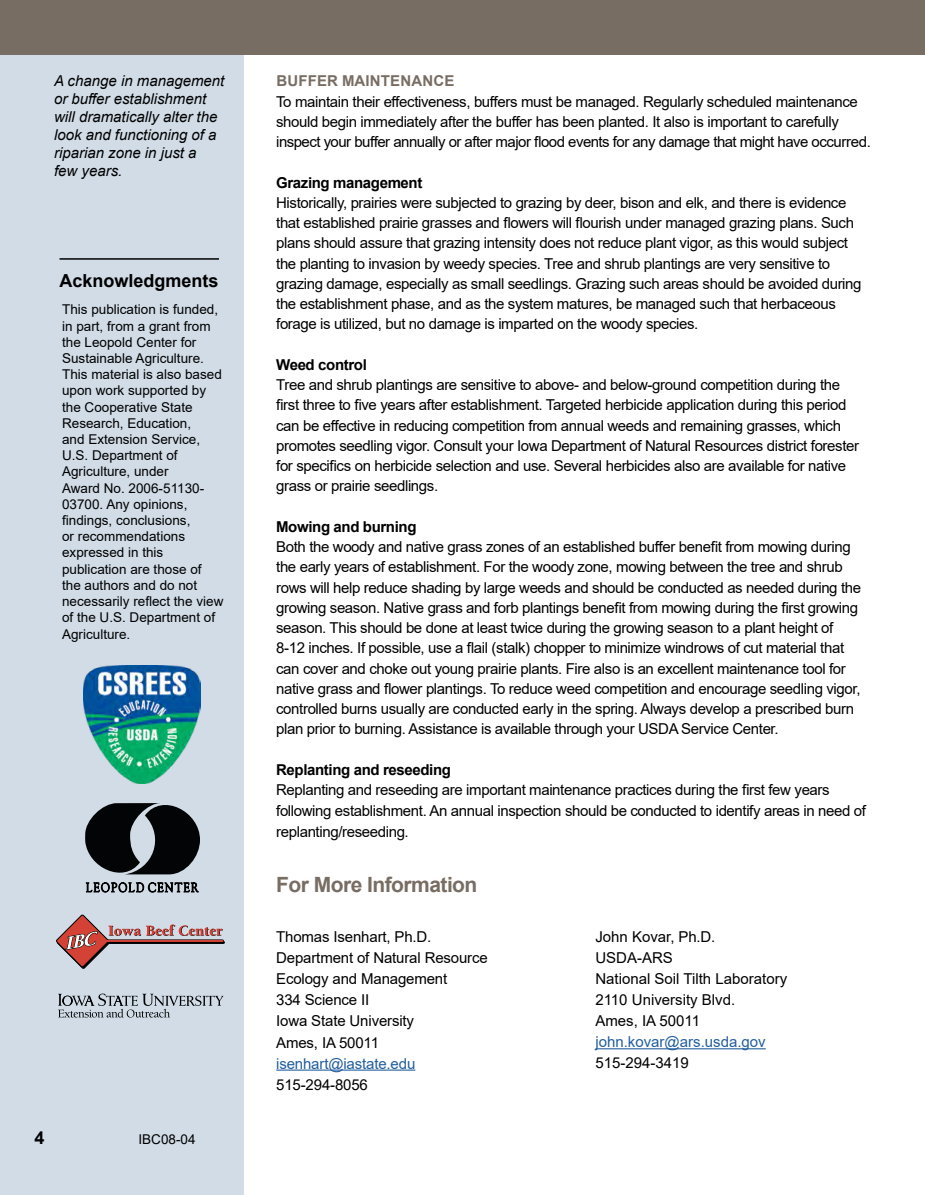
<style>
.page{position:relative;width:925px;height:1195px;background:#fff}
.page>*{position:absolute;margin:0;border:0;box-sizing:border-box;transform-origin:0 0}
.Subhead2{font:700 21px "Arial";letter-spacing:-.025em;color:#786d63}
.t1{font:700 18px "Arial";color:#000}
.Body_copy{font:15px/20.2px "Arial";letter-spacing:-.025em;color:#000}
.t2{font:italic 15px/18px "Arial";color:#000}
.Body_copy-2{font:15px "Arial";color:#000}
.Subhead4{font:700 15px "Arial";letter-spacing:-.025em;color:#000}
.t3{font:15px "Arial";letter-spacing:-.01em;color:#215e9e}
.Subhead3{font:700 15px "Arial";letter-spacing:.01em;color:#786d63}
.Acknowledgements{font:13.5px/16.2px "Arial";color:#000}
</style>
<div class="page">
<div style="left:0;top:10px;width:243px;height:1185px;background:#d1dce7"></div>
<div style="left:0;top:0;width:925px;height:54px;background:#786d63"></div>
<hr style="left:276px;top:1069px;width:139px;height:1px;background:#215e9e">
<svg style="left:56px;top:915px;width:167px;height:54px"></svg>
<hr style="left:60px;top:258px;width:159px;height:2px;background:#000">
<svg style="left:85px;top:803px;width:115px;height:89px"></svg>
<img style="left:84px;top:665px;width:117px;height:118px">
<hr style="left:595px;top:1048px;width:171px;height:1px;background:#215e9e">
<svg style="left:58px;top:993px;width:166px;height:24px"></svg>
<p class="t2" style="left:54px;top:72px;width:172px">A change in management or buffer establishment will dramatically alter the look and functioning of a riparian zone in just a<br>few years.</p>
<p class="t1" style="left:60px;top:268px;width:161px">Acknowledgments</p>
<p class="Acknowledgements" style="left:62px;top:301px;width:163px">This publication is funded, in part, from a grant from the Leopold Center for<br>Sustainable Agriculture.<br>This material is also based upon work supported by the Cooperative State<br>Research, Education,<br>and Extension Service,<br>U.S. Department of<br>Agriculture, under<br>Award No. 2006-51130-<br>03700. Any opinions, findings, conclusions,<br>or recommendations expressed in this publication are those of the authors and do not necessarily reflect the view of the U.S. Department of<br>Agriculture.</p>
<p class="t1" style="left:34px;top:1125px;width:12px">4</p>
<p class="Acknowledgements" style="left:138px;top:1131px;width:59px">IBC08-04</p>
<h4 class="Subhead3" style="left:276px;top:70px;width:179px">BUFFER MAINTENANCE</h4>
<p class="Body_copy" style="left:276px;top:91px;width:596px">To maintain their effectiveness, buffers must be managed. Regularly scheduled maintenance should begin immediately after the buffer has been planted. It also is important to carefully inspect your buffer annually or after major flood events for any damage that might have occurred.</p>
<h5 class="Subhead4" style="left:276px;top:172px;width:148px">Grazing management</h5>
<p class="Body_copy" style="left:276px;top:192px;width:587px">Historically, prairies were subjected to grazing by deer, bison and elk, and there is evidence that established prairie grasses and flowers will flourish under managed grazing plans. Such plans should assure that grazing intensity does not reduce plant vigor, as this would subject the planting to invasion by weedy species. Tree and shrub plantings are very sensitive to grazing damage, especially as small seedlings. Grazing such areas should be avoided during the establishment phase, and as the system matures, be managed such that herbaceous forage is utilized, but no damage is imparted on the woody species.</p>
<h5 class="Subhead4" style="left:276px;top:354px;width:92px">Weed control</h5>
<p class="Body_copy" style="left:276px;top:375px;width:584px">Tree and shrub plantings are sensitive to above- and below-ground competition during the first three to five years after establishment. Targeted herbicide application during this period can be effective in reducing competition from annual weeds and remaining grasses, which promotes seedling vigor. Consult your Iowa Department of Natural Resources district forester for specifics on herbicide selection and use. Several herbicides also are available for native grass or prairie seedlings.</p>
<h5 class="Subhead4" style="left:276px;top:516px;width:142px">Mowing and burning</h5>
<p class="Body_copy" style="left:276px;top:537px;width:586px">Both the woody and native grass zones of an established buffer benefit from mowing during the early years of establishment. For the woody zone, mowing between the tree and shrub rows will help reduce shading by large weeds and should be conducted as needed during the growing season. Native grass and forb plantings benefit from mowing during the first growing season. This should be done at least twice during the growing season to a plant height of 8-12 inches. If possible, use a flail (stalk) chopper to minimize windrows of cut material that can cover and choke out young prairie plants. Fire also is an excellent maintenance tool for native grass and flower plantings. To reduce weed competition and encourage seedling vigor, controlled burns usually are conducted early in the spring. Always develop a prescribed burn plan prior to burning. Assistance is available through your USDA Service Center.</p>
<h5 class="Subhead4" style="left:276px;top:759px;width:176px">Replanting and reseeding</h5>
<p class="Body_copy" style="left:276px;top:779px;width:591px;line-height:21px">Replanting and reseeding are important maintenance practices during the first few years following establishment. An annual inspection should be conducted to identify areas in need of replanting/reseeding.</p>
<h3 class="Subhead2" style="left:276px;top:870px;width:203px">For More Information</h3>
<p class="Body_copy" style="left:276px;top:927px;width:157px">Thomas Isenhart, Ph.D.</p>
<p class="Body_copy" style="left:276px;top:947px;width:213px;line-height:21px">Department of Natural Resource<br>Ecology and Management</p>
<p class="Body_copy" style="left:276px;top:990px;width:95px">334 Science II</p>
<p class="Body_copy" style="left:276px;top:1011px;width:139px">Iowa State University</p>
<p class="Body_copy" style="left:276px;top:1032px;width:104px">Ames, IA 50011</p>
<p class="t3" style="left:276px;top:1053px;width:141px">isenhart@iastate.edu</p>
<p class="Body_copy" style="left:276px;top:1074px;width:93px">515-294-8056</p>
<p class="Body_copy-2" style="left:595px;top:926px;width:122px">John Kovar, Ph.D.</p>
<p class="Body_copy" style="left:595px;top:948px;width:79px">USDA-ARS</p>
<p class="Body_copy-2" style="left:595px;top:968px;width:193px">National Soil Tilth Laboratory</p>
<p class="Body_copy-2" style="left:595px;top:989px;width:141px">2110 University Blvd.</p>
<p class="Body_copy-2" style="left:595px;top:1010px;width:106px">Ames, IA 50011</p>
<p class="t3" style="left:595px;top:1031px;width:172px">john.kovar@ars.usda.gov</p>
<p class="Body_copy-2" style="left:595px;top:1052px;width:95px">515-294-3419</p>
</div>
